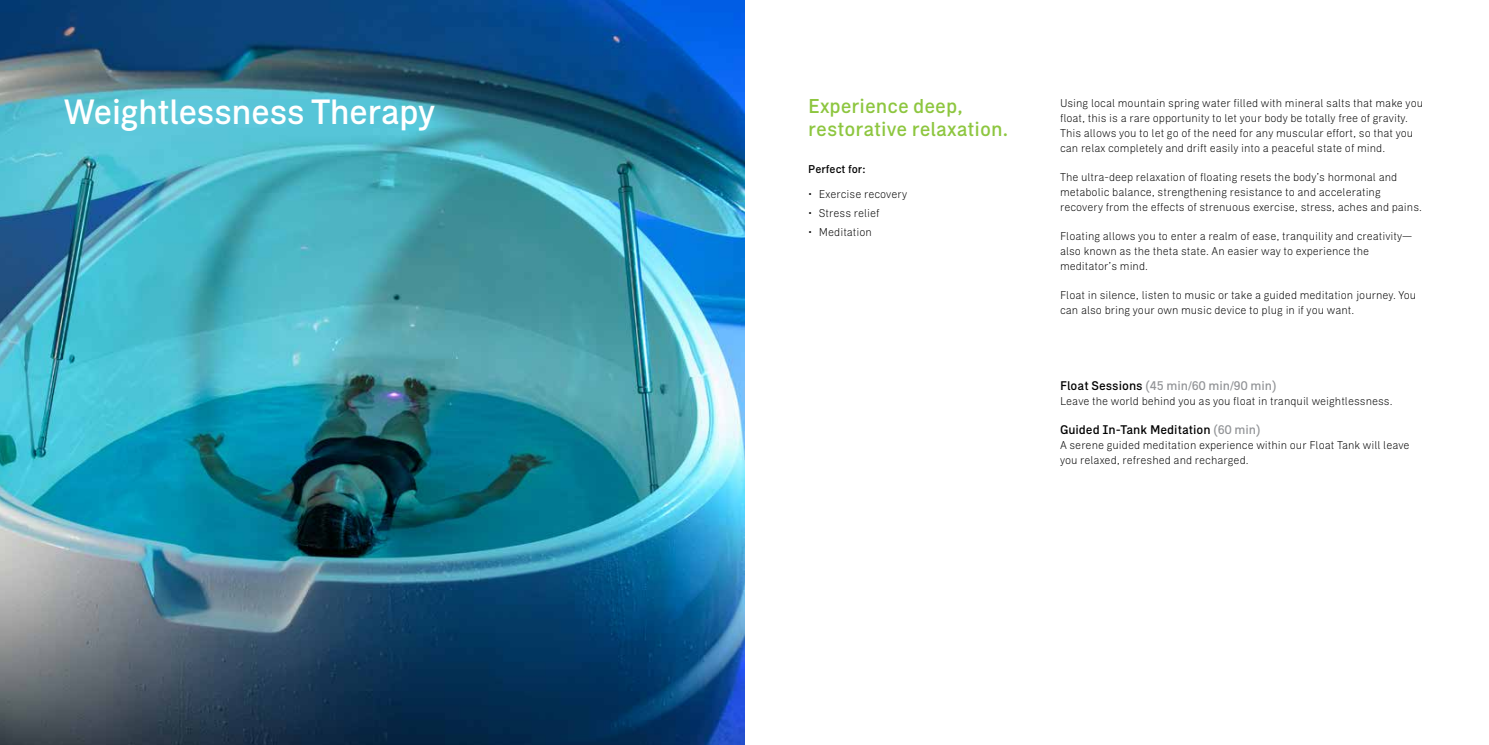
<style>
.page{position:relative;width:1489px;height:745px;background:#fff}
.page>*{position:absolute;margin:0;border:0;box-sizing:border-box;transform-origin:0 0}
.t1{font:500 35px "Zimmer";letter-spacing:-.02em;color:#fff}
.t2{font:500 20px/22.5px "Zimmer";color:#8dc63f}
.t3{font:500 12.5px "Zimmer";color:#939598}
.t4{font:500 12.5px "Zimmer";color:#000}
.t5{font:300 11.25px/15px "Zimmer";color:#000}
.t6{font:500 11.25px "Zimmer";color:#000}
.s1{color:#000}
.s2{color:#939598}
</style>
<div class="page">
<img style="left:0;top:0;width:744px;height:744px">
<h1 class="t1" style="left:64px;top:91px;width:373px">Weightlessness Therapy</h1>
<h2 class="t2" style="left:808px;top:95px;width:202px">Experience deep, restorative relaxation.</h2>
<p class="t5" style="left:1059px;top:95px;width:364px">Using local mountain spring water filled with mineral salts that make you float, this is a rare opportunity to let your body be totally free of gravity.<br>This allows you to let go of the need for any muscular effort, so that you can relax completely and drift easily into a peaceful state of mind.</p>
<p class="t5" style="left:1059px;top:169px;width:363px">The ultra-deep relaxation of floating resets the body’s hormonal and metabolic balance, strengthening resistance to and accelerating recovery from the effects of strenuous exercise, stress, aches and pains.</p>
<p class="t5" style="left:1059px;top:228px;width:354px">Floating allows you to enter a realm of ease, tranquility and creativity— also known as the theta state. An easier way to experience the meditator’s mind.</p>
<p class="t5" style="left:1059px;top:287px;width:358px">Float in silence, listen to music or take a guided meditation journey. You can also bring your own music device to plug in if you want.</p>
<p class="t6" style="left:808px;top:162px;width:59px">Perfect for:</p>
<p class="t5" style="left:808px;top:187px;width:100px">• Exercise recovery</p>
<p class="t5" style="left:808px;top:205px;width:73px">• Stress relief</p>
<p class="t5" style="left:808px;top:224px;width:65px">• Meditation</p>
<p class="t3" style="left:1059px;top:377px;width:218px"><span class="s1">Float Sessions</span> (45 min/60 min/90 min)</p>
<p class="t5" style="left:1059px;top:393px;width:334px">Leave the world behind you as you float in tranquil weightlessness.</p>
<p class="t4" style="left:1059px;top:421px;width:202px">Guided In-Tank Meditation <span class="s2">(60 min)</span></p>
<p class="t5" style="left:1059px;top:437px;width:351px">A serene guided meditation experience within our Float Tank will leave you relaxed, refreshed and recharged.</p>
</div>
